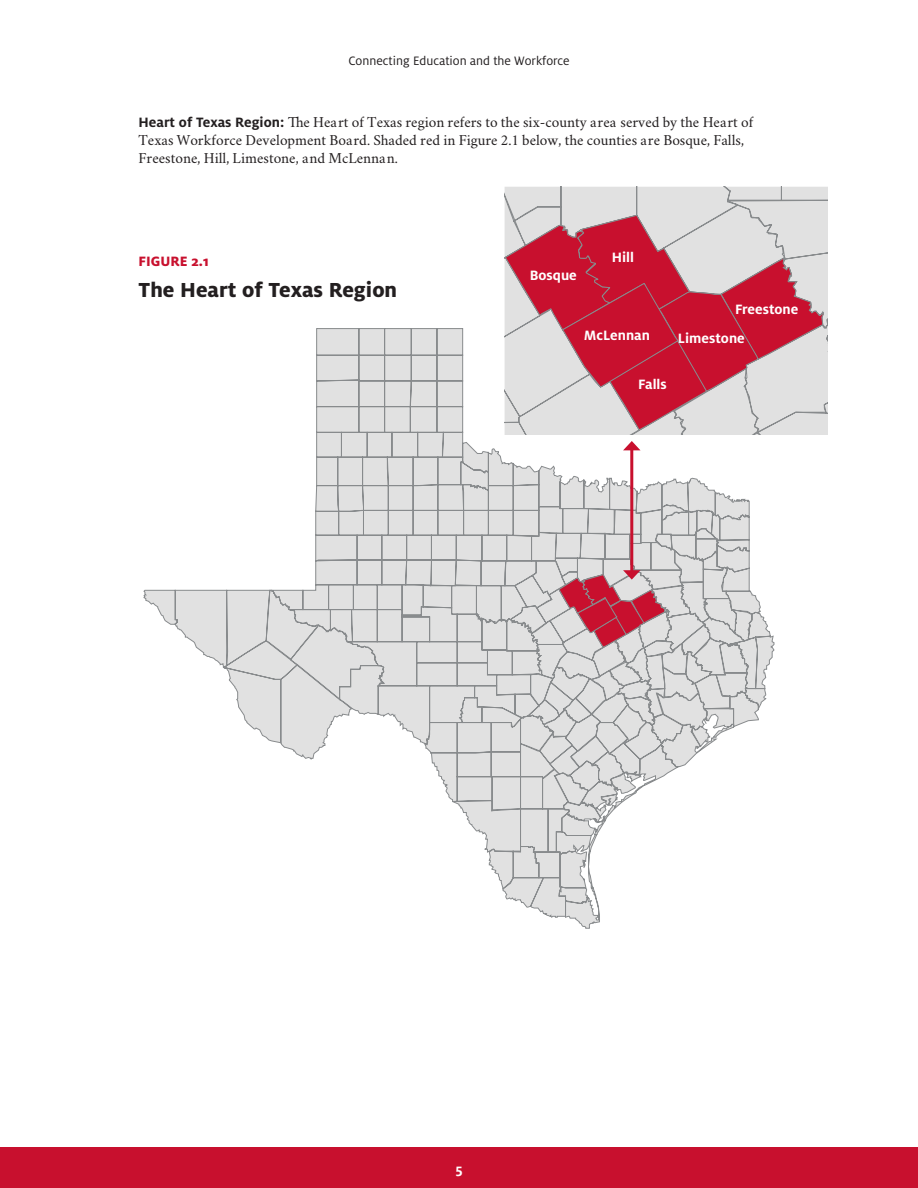
<style>
.page{position:relative;width:918px;height:1188px;background:#fff}
.page>*{position:absolute;margin:0;border:0;box-sizing:border-box;transform-origin:0 0}
.t1{font:800 22.5px "Milo OT";color:#231f20}
.t2{font:15px/18px "Crimson";color:#231f20}
.t3{font:700 15px "Milo OT";color:#fff}
.t4{font:800 15px "Milo OT";color:#c8102e}
.t5{font:13.5px "Milo OT";color:#231f20}
.s1{font-family:"Milo OT";font-weight:700}
</style>
<div class="page">
<div style="left:0;top:1148px;width:918px;height:40px;background:#c8102e"></div>
<svg style="left:143px;top:328px;width:632px;height:601px"></svg>
<svg style="left:505px;top:187px;width:323px;height:248px;background:#dcdcdc"></svg>
<svg style="left:505px;top:214px;width:319px;height:217px;background:#d17b89"></svg>
<hr style="left:630px;top:448px;width:3px;height:125px;background:#c8102e">
<svg style="left:558px;top:570px;width:111px;height:78px;background:#cb818e"></svg>
<svg style="left:623px;top:441px;width:18px;height:9px"></svg>
<p class="t5" style="left:348px;top:53px;width:223px">Connecting Education and the Workforce</p>
<p class="t2" style="left:139px;top:112px;width:616px"><span class="s1">Heart of Texas Region:</span> The Heart of Texas region refers to the six-county area served by the Heart of<br>Texas Workforce Development Board. Shaded red in Figure 2.1 below, the counties are Bosque, Falls,<br>Freestone, Hill, Limestone, and McLennan.</p>
<p class="t4" style="left:139px;top:252px;width:72px">FIGURE 2.1</p>
<h1 class="t1" style="left:139px;top:277px;width:260px">The Heart of Texas Region</h1>
<p class="t3" style="left:530px;top:266px;width:49px">Bosque</p>
<p class="t3" style="left:612px;top:249px;width:24px">Hill</p>
<p class="t3" style="left:584px;top:327px;width:68px">McLennan</p>
<p class="t3" style="left:638px;top:376px;width:30px">Falls</p>
<p class="t3" style="left:735px;top:301px;width:65px">Freestone</p>
<p class="t3" style="left:678px;top:330px;width:68px">Limestone</p>
<p class="t3" style="left:455px;top:1161px;width:9px">5</p>
</div>
